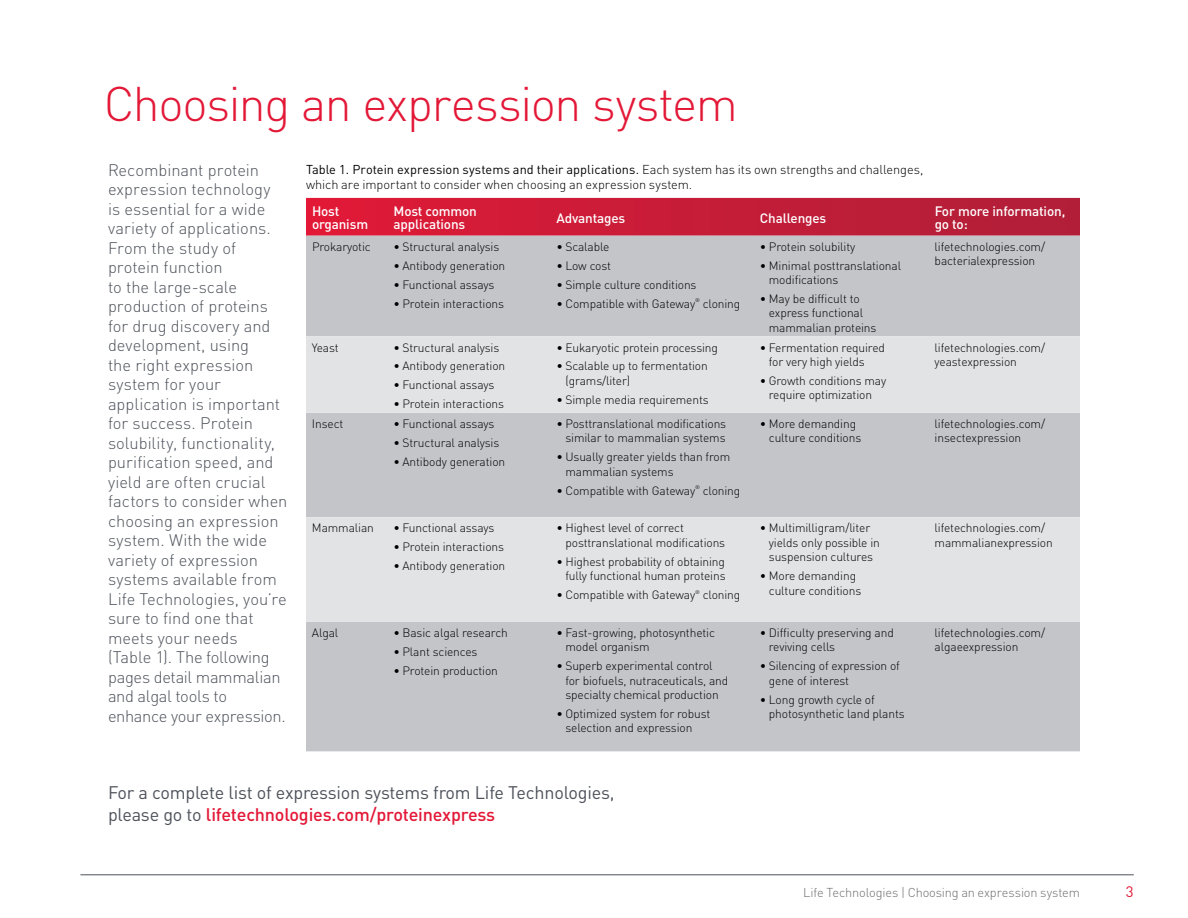
<style>
.page{position:relative;width:1188px;height:918px;background:#fff}
.page>*{position:absolute;margin:0;border:0;box-sizing:border-box;transform-origin:0 0}
.t1{font:300 48px "DIN Pro";letter-spacing:-.025em;color:#e31837}
.t2{font:18px/21.6px "DIN Pro";letter-spacing:-.01em;color:#4d525a}
.t3{font:300 16.5px/19.5px "DIN Pro";color:#4d525a}
.t4{font:15px "DIN Pro";color:#e31837}
.t5{font:500 13.5px/13.5px "DIN Pro";letter-spacing:-.01em;color:#fff}
.t6{font:300 12.75px/15px "DIN Pro";letter-spacing:-.005em;color:#000}
.t7{font:300 12.75px "DIN Pro";letter-spacing:-.01em;color:#6d6e71}
.t8{font:300 12px/14.4px "DIN Pro";letter-spacing:-.01em;color:#000}
.t9{font:300 5.4px "DIN Pro";color:#000}
.s1{font-weight:400}
.s2{font-weight:500;color:#e31837}
</style>
<div class="page">
<hr style="left:80px;top:874px;width:1054px;height:1px;background:#4d525a">
<svg style="left:306px;top:198px;width:774px;height:38px;background:#c71e39"></svg>
<div style="left:306px;top:236px;width:774px;height:515px;background:#c4c5c9"></div>
<svg style="left:306px;top:336px;width:774px;height:286px;background:#d7d8da"></svg>
<h1 class="t1" style="left:104px;top:72px;width:636px">Choosing an expression system</h1>
<p class="t6" style="left:306px;top:161px;width:619px"><span class="s1">Table 1. Protein expression systems and their applications.</span> Each system has its own strengths and challenges, which are important to consider when choosing an expression system.</p>
<p class="t5" style="left:312px;top:204px;width:58px">Host organism</p>
<p class="t5" style="left:394px;top:204px;width:85px">Most common applications</p>
<p class="t5" style="left:556px;top:211px;width:70px">Advantages</p>
<p class="t5" style="left:760px;top:211px;width:68px">Challenges</p>
<p class="t5" style="left:935px;top:204px;width:132px">For more information, go to:</p>
<p class="t8" style="left:312px;top:239px;width:60px">Prokaryotic</p>
<p class="t8" style="left:394px;top:239px;width:107px">• Structural analysis</p>
<p class="t8" style="left:394px;top:258px;width:113px">• Antibody generation</p>
<p class="t8" style="left:394px;top:277px;width:103px">• Functional assays</p>
<p class="t8" style="left:394px;top:296px;width:112px">• Protein interactions</p>
<p class="t3" style="left:108px;top:159px;width:181px">Recombinant protein expression technology<br>is essential for a wide variety of applications.<br>From the study of protein function<br>to the large-scale production of proteins for drug discovery and development, using<br>the right expression system for your application is important for success. Protein solubility, functionality, purification speed, and yield are often crucial factors to consider when choosing an expression system. With the wide variety of expression systems available from<br>Life Technologies, you’re sure to find one that meets your needs<br>(Table 1). The following pages detail mammalian and algal tools to enhance your expression.</p>
<p class="t8" style="left:935px;top:239px;width:112px">lifetechnologies.com/ bacterialexpression</p>
<p class="t8" style="left:556px;top:239px;width:54px">• Scalable</p>
<p class="t8" style="left:556px;top:258px;width:56px">• Low cost</p>
<p class="t8" style="left:556px;top:277px;width:142px">• Simple culture conditions</p>
<p class="t8" style="left:556px;top:296px;width:140px">• Compatible with Gateway</p>
<p class="t9" style="left:695px;top:297px;width:6px">®</p>
<p class="t8" style="left:703px;top:296px;width:39px">cloning</p>
<p class="t8" style="left:760px;top:239px;width:97px">• Protein solubility</p>
<p class="t8" style="left:769px;top:258px;width:134px;text-indent:-9px">• Minimal posttranslational modifications</p>
<p class="t8" style="left:769px;top:291px;width:109px;text-indent:-9px">• May be difficult to express functional mammalian proteins</p>
<p class="t8" style="left:935px;top:340px;width:112px">lifetechnologies.com/ yeastexpression</p>
<p class="t8" style="left:312px;top:340px;width:28px">Yeast</p>
<p class="t8" style="left:393px;top:340px;width:107px">• Structural analysis</p>
<p class="t8" style="left:393px;top:358px;width:113px">• Antibody generation</p>
<p class="t8" style="left:393px;top:377px;width:103px">• Functional assays</p>
<p class="t8" style="left:393px;top:396px;width:112px">• Protein interactions</p>
<p class="t8" style="left:556px;top:340px;width:163px">• Eukaryotic protein processing</p>
<p class="t8" style="left:565px;top:358px;width:144px;text-indent:-9px">• Scalable up to fermentation (grams/liter)</p>
<p class="t8" style="left:556px;top:392px;width:154px">• Simple media requirements</p>
<p class="t8" style="left:769px;top:340px;width:118px;text-indent:-9px">• Fermentation required for very high yields</p>
<p class="t8" style="left:760px;top:373px;width:128px;text-align:center">• Growth conditions may require optimization</p>
<p class="t8" style="left:769px;top:416px;width:94px;text-indent:-9px">• More demanding culture conditions</p>
<p class="t8" style="left:935px;top:416px;width:112px">lifetechnologies.com/ insectexpression</p>
<p class="t8" style="left:312px;top:416px;width:33px">Insect</p>
<p class="t8" style="left:393px;top:416px;width:103px">• Functional assays</p>
<p class="t8" style="left:393px;top:435px;width:107px">• Structural analysis</p>
<p class="t8" style="left:393px;top:454px;width:113px">• Antibody generation</p>
<p class="t8" style="left:556px;top:416px;width:171px;text-align:right">• Posttranslational modifications similar to mammalian systems</p>
<p class="t8" style="left:565px;top:449px;width:166px;text-indent:-9px">• Usually greater yields than from mammalian systems</p>
<p class="t8" style="left:556px;top:482px;width:140px">• Compatible with Gateway</p>
<p class="t9" style="left:695px;top:483px;width:6px">®</p>
<p class="t8" style="left:703px;top:482px;width:39px">cloning</p>
<p class="t8" style="left:769px;top:520px;width:113px;text-indent:-9px">• Multimilligram/liter yields only possible in suspension cultures</p>
<p class="t8" style="left:769px;top:568px;width:94px;text-indent:-9px">• More demanding culture conditions</p>
<p class="t8" style="left:935px;top:520px;width:120px">lifetechnologies.com/ mammalianexpression</p>
<p class="t8" style="left:312px;top:520px;width:63px">Mammalian</p>
<p class="t8" style="left:393px;top:520px;width:103px">• Functional assays</p>
<p class="t8" style="left:393px;top:539px;width:112px">• Protein interactions</p>
<p class="t8" style="left:393px;top:558px;width:113px">• Antibody generation</p>
<p class="t8" style="left:565px;top:520px;width:161px;text-indent:-9px">• Highest level of correct posttranslational modifications</p>
<p class="t8" style="left:556px;top:554px;width:171px;text-align:right">• Highest probability of obtaining fully functional human proteins</p>
<p class="t8" style="left:556px;top:587px;width:140px">• Compatible with Gateway</p>
<p class="t9" style="left:695px;top:588px;width:6px">®</p>
<p class="t8" style="left:703px;top:587px;width:39px">cloning</p>
<p class="t8" style="left:935px;top:625px;width:112px">lifetechnologies.com/ algaeexpression</p>
<p class="t8" style="left:769px;top:625px;width:126px;text-indent:-9px">• Difficulty preserving and reviving cells</p>
<p class="t8" style="left:769px;top:658px;width:133px;text-indent:-9px">• Silencing of expression of gene of interest</p>
<p class="t8" style="left:769px;top:692px;width:137px;text-indent:-9px">• Long growth cycle of photosynthetic land plants</p>
<p class="t8" style="left:312px;top:625px;width:28px">Algal</p>
<p class="t8" style="left:393px;top:625px;width:116px">• Basic algal research</p>
<p class="t8" style="left:393px;top:644px;width:86px">• Plant sciences</p>
<p class="t8" style="left:393px;top:663px;width:106px">• Protein production</p>
<p class="t8" style="left:565px;top:625px;width:151px;text-indent:-9px">• Fast-growing, photosynthetic model organism</p>
<p class="t8" style="left:565px;top:658px;width:164px;text-indent:-9px">• Superb experimental control for biofuels, nutraceuticals, and specialty chemical production</p>
<p class="t8" style="left:565px;top:706px;width:146px;text-indent:-9px">• Optimized system for robust selection and expression</p>
<h2 class="t2" style="left:108px;top:781px;width:508px">For a complete list of expression systems from Life Technologies, please go to <span class="s2">lifetechnologies.com/proteinexpress</span></h2>
<p class="t7" style="left:803px;top:884px;width:278px">Life Technologies | Choosing an expression system</p>
<p class="t4" style="left:1126px;top:882px;width:9px">3</p>
</div>
